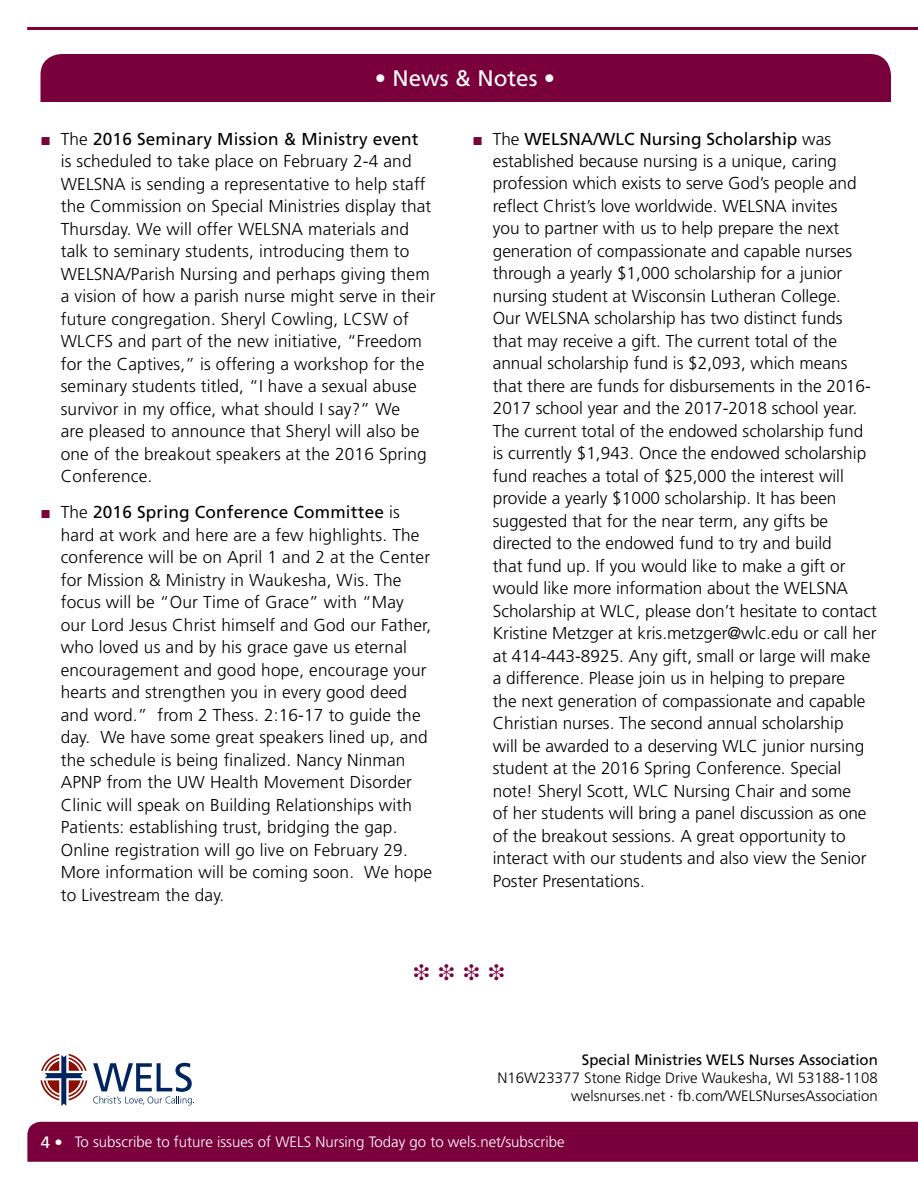
<style>
.page{position:relative;width:918px;height:1188px;background:#fff}
.page>*{position:absolute;margin:0;border:0;box-sizing:border-box;transform-origin:0 0}
.t1{font:22.5px "Frutiger LT Std";color:#fff}
.t2{font:22.5px "Zapf Dingbats ITC";color:#7a003c}
.t3{font:300 17.25px/22.5px "Frutiger LT Std";color:#000}
.t4{font:16.5px "Frutiger LT Std";color:#fff}
.t5{font:300 15px/18px "Frutiger LT Std";color:#000;text-align:right}
.t6{font:300 15px "Frutiger LT Std";color:#fff}
.t7{font:15px "Frutiger LT Std";color:#000}
.s1{font-family:"Arial";font-weight:400;color:#7a003c}
.s2{font-weight:400}
.s3{font-weight:300}
</style>
<div class="page">
<div style="left:27px;top:1122px;width:891px;height:40px;background:#7a003c"></div>
<svg style="left:41px;top:1054px;width:46px;height:52px"></svg>
<svg style="left:93px;top:1063px;width:101px;height:42px"></svg>
<div style="left:40px;top:54px;width:851px;height:48px;background:#7a003c"></div>
<hr style="left:27px;top:27px;width:891px;height:3px;background:#7a003c">
<h1 class="t1" style="left:375px;top:65px;width:182px">• News &amp; Notes •</h1>
<p class="t3" style="left:61px;top:128px;width:376px;text-indent:-20px"><span class="s1">■</span> The <span class="s2">2016 Seminary Mission &amp; Ministry event<br></span>is scheduled to take place on February 2-4 and WELSNA is sending a representative to help staff the Commission on Special Ministries display that Thursday. We will offer WELSNA materials and talk to seminary students, introducing them to WELSNA/Parish Nursing and perhaps giving them a vision of how a parish nurse might serve in their future congregation. Sheryl Cowling, LCSW of WLCFS and part of the new initiative, “Freedom for the Captives,” is offering a workshop for the seminary students titled, “I have a sexual abuse survivor in my office, what should I say?” We<br>are pleased to announce that Sheryl will also be one of the breakout speakers at the 2016 Spring Conference.</p>
<p class="t3" style="left:61px;top:501px;width:373px;text-indent:-20px"><span class="s1">■</span> The <span class="s2">2016 Spring Conference Committee</span> is hard at work and here are a few highlights. The conference will be on April 1 and 2 at the Center for Mission &amp; Ministry in Waukesha, Wis. The focus will be “Our Time of Grace” with “May our Lord Jesus Christ himself and God our Father, who loved us and by his grace gave us eternal encouragement and good hope, encourage your hearts and strengthen you in every good deed and word.” from 2 Thess. 2:16-17 to guide the day. We have some great speakers lined up, and the schedule is being finalized. Nancy Ninman APNP from the UW Health Movement Disorder Clinic will speak on Building Relationships with Patients: establishing trust, bridging the gap.<br>Online registration will go live on February 29.<br>More information will be coming soon. We hope to Livestream the day.</p>
<p class="t3" style="left:493px;top:128px;width:386px;text-indent:-20px"><span class="s1">■</span> The <span class="s2">WELSNA/WLC Nursing Scholarship</span> was established because nursing is a unique, caring profession which exists to serve God’s people and reflect Christ’s love worldwide. WELSNA invites<br>you to partner with us to help prepare the next generation of compassionate and capable nurses through a yearly $1,000 scholarship for a junior nursing student at Wisconsin Lutheran College.<br>Our WELSNA scholarship has two distinct funds<br>that may receive a gift. The current total of the annual scholarship fund is $2,093, which means that there are funds for disbursements in the 2016- 2017 school year and the 2017-2018 school year.<br>The current total of the endowed scholarship fund is currently $1,943. Once the endowed scholarship fund reaches a total of $25,000 the interest will provide a yearly $1000 scholarship. It has been suggested that for the near term, any gifts be directed to the endowed fund to try and build<br>that fund up. If you would like to make a gift or would like more information about the WELSNA Scholarship at WLC, please don’t hesitate to contact Kristine Metzger at kris.metzger@wlc.edu or call her at 414-443-8925. Any gift, small or large will make a difference. Please join us in helping to prepare<br>the next generation of compassionate and capable Christian nurses. The second annual scholarship<br>will be awarded to a deserving WLC junior nursing student at the 2016 Spring Conference. Special note! Sheryl Scott, WLC Nursing Chair and some<br>of her students will bring a panel discussion as one of the breakout sessions. A great opportunity to interact with our students and also view the Senior Poster Presentations.</p>
<h1 class="t2" style="left:413px;top:962px;width:93px">❉❉❉❉</h1>
<p class="t7" style="left:582px;top:1051px;width:297px">Special Ministries WELS Nurses Association</p>
<p class="t5" style="left:497px;top:1069px;width:382px">N16W23377 Stone Ridge Drive Waukesha, WI 53188-1108 welsnurses.net <span class="s2">·</span> fb.com/WELSNursesAssociation</p>
<p class="t4" style="left:41px;top:1132px;width:24px">4 <span class="s3">•</span></p>
<p class="t6" style="left:75px;top:1133px;width:491px">To subscribe to future issues of WELS Nursing Today go to wels.net/subscribe</p>
</div>
